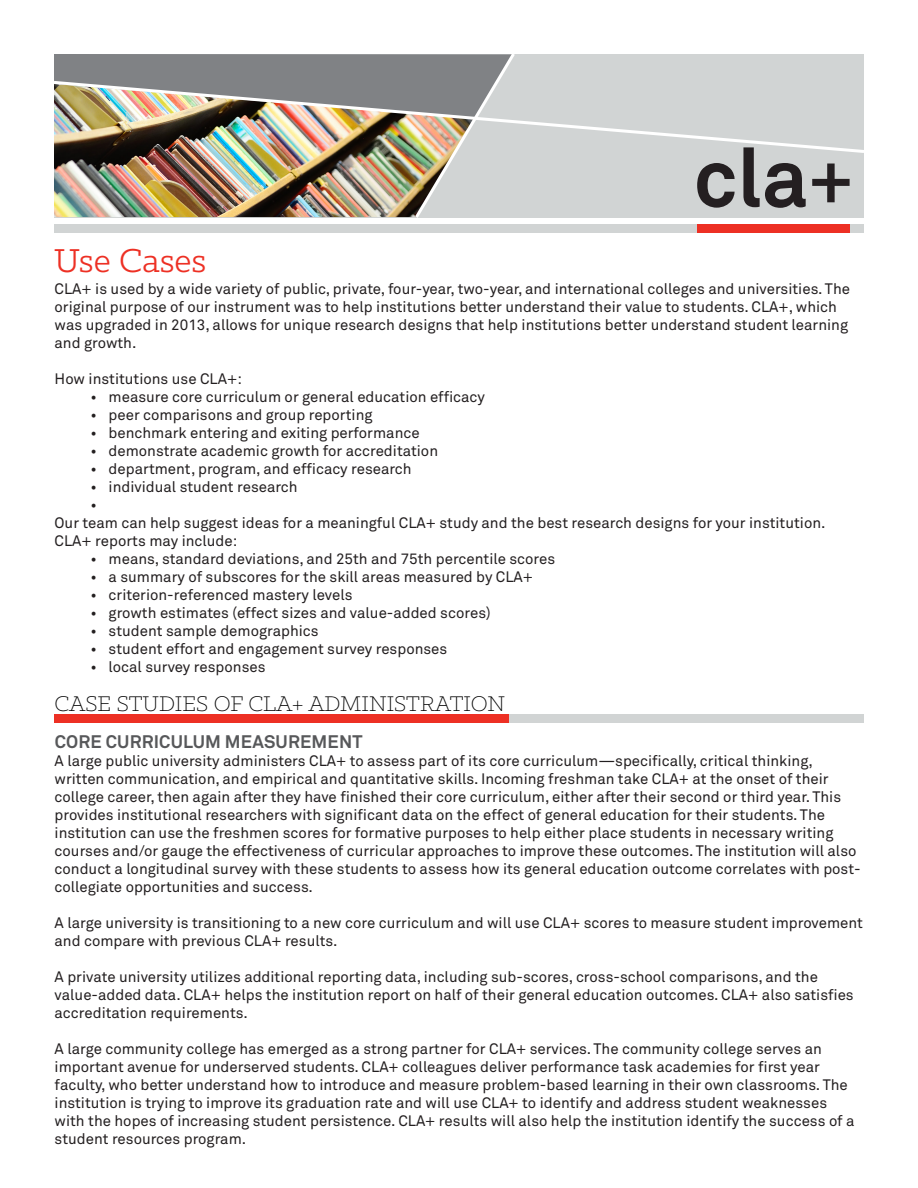
<style>
.page{position:relative;width:918px;height:1188px;background:#fff}
.page>*{position:absolute;margin:0;border:0;box-sizing:border-box;transform-origin:0 0}
.t1{font:37.5px "Klinic Slab";color:#ed3024}
.Header__level_1{font:300 24px "Klinic Slab";color:#000}
.Header__level_3{font:700 18px "Akkurat Std";letter-spacing:.01em;color:#57585a}
.t2{font:15px/18px "Akkurat Std";color:#231f20}
</style>
<div class="page">
<div style="left:54px;top:54px;width:810px;height:163px;background:#d1d4d4"></div>
<img style="left:54px;top:54px;width:464px;height:164px">
<img style="left:54px;top:79px;width:810px;height:76px">
<div style="left:55px;top:225px;width:809px;height:8px;background:#d1d4d4"></div>
<div style="left:697px;top:225px;width:152px;height:8px;background:#ed3024"></div>
<svg style="left:697px;top:163px;width:38px;height:45px"></svg>
<svg style="left:743px;top:147px;width:63px;height:61px"></svg>
<svg style="left:812px;top:164px;width:38px;height:38px"></svg>
<div style="left:55px;top:715px;width:809px;height:8px;background:#d1d4d4"></div>
<div style="left:54px;top:715px;width:454px;height:8px;background:#ed3024"></div>
<p class="t1" style="left:54px;top:236px;width:154px">Use Cases</p>
<p class="t2" style="left:55px;top:280px;width:797px">CLA+ is used by a wide variety of public, private, four-year, two-year, and international colleges and universities. The original purpose of our instrument was to help institutions better understand their value to students. CLA+, which was upgraded in 2013, allows for unique research designs that help institutions better understand student learning and growth.</p>
<p class="t2" style="left:55px;top:370px;width:189px">How institutions use CLA+:</p>
<p class="t2" style="left:91px;top:388px;width:396px">• measure core curriculum or general education efficacy</p>
<p class="t2" style="left:91px;top:406px;width:283px">• peer comparisons and group reporting</p>
<p class="t2" style="left:91px;top:424px;width:331px">• benchmark entering and exiting performance</p>
<p class="t2" style="left:91px;top:442px;width:349px">• demonstrate academic growth for accreditation</p>
<p class="t2" style="left:91px;top:460px;width:323px">• department, program, and efficacy research</p>
<p class="t2" style="left:91px;top:478px;width:209px">• individual student research</p>
<p class="t2" style="left:91px;top:496px;width:8px">•</p>
<p class="t2" style="left:55px;top:514px;width:772px">Our team can help suggest ideas for a meaningful CLA+ study and the best research designs for your institution.<br>CLA+ reports may include:</p>
<p class="t2" style="left:91px;top:550px;width:466px">• means, standard deviations, and 25th and 75th percentile scores</p>
<p class="t2" style="left:91px;top:568px;width:444px">• a summary of subscores for the skill areas measured by CLA+</p>
<p class="t2" style="left:91px;top:586px;width:264px">• criterion-referenced mastery levels</p>
<p class="t2" style="left:91px;top:604px;width:402px">• growth estimates (effect sizes and value-added scores)</p>
<p class="t2" style="left:91px;top:622px;width:230px">• student sample demographics</p>
<p class="t2" style="left:91px;top:640px;width:358px">• student effort and engagement survey responses</p>
<p class="t2" style="left:91px;top:658px;width:176px">• local survey responses</p>
<p class="Header__level_1" style="left:55px;top:688px;width:452px">CASE STUDIES OF CLA+ ADMINISTRATION</p>
<p class="Header__level_3" style="left:55px;top:731px;width:309px">CORE CURRICULUM MEASUREMENT</p>
<p class="t2" style="left:55px;top:752px;width:808px">A large public university administers CLA+ to assess part of its core curriculum—specifically, critical thinking, written communication, and empirical and quantitative skills. Incoming freshman take CLA+ at the onset of their college career, then again after they have finished their core curriculum, either after their second or third year. This provides institutional researchers with significant data on the effect of general education for their students. The institution can use the freshmen scores for formative purposes to help either place students in necessary writing courses and/or gauge the effectiveness of curricular approaches to improve these outcomes. The institution will also conduct a longitudinal survey with these students to assess how its general education outcome correlates with post&shy;collegiate opportunities and success.</p>
<p class="t2" style="left:55px;top:914px;width:810px">A large university is transitioning to a new core curriculum and will use CLA+ scores to measure student improvement and compare with previous CLA+ results.</p>
<p class="t2" style="left:55px;top:968px;width:801px">A private university utilizes additional reporting data, including sub-scores, cross-school comparisons, and the value-added data. CLA+ helps the institution report on half of their general education outcomes. CLA+ also satisfies accreditation requirements.</p>
<p class="t2" style="left:55px;top:1040px;width:802px">A large community college has emerged as a strong partner for CLA+ services. The community college serves an important avenue for underserved students. CLA+ colleagues deliver performance task academies for first year faculty, who better understand how to introduce and measure problem-based learning in their own classrooms. The institution is trying to improve its graduation rate and will use CLA+ to identify and address student weaknesses with the hopes of increasing student persistence. CLA+ results will also help the institution identify the success of a student resources program.</p>
</div>
